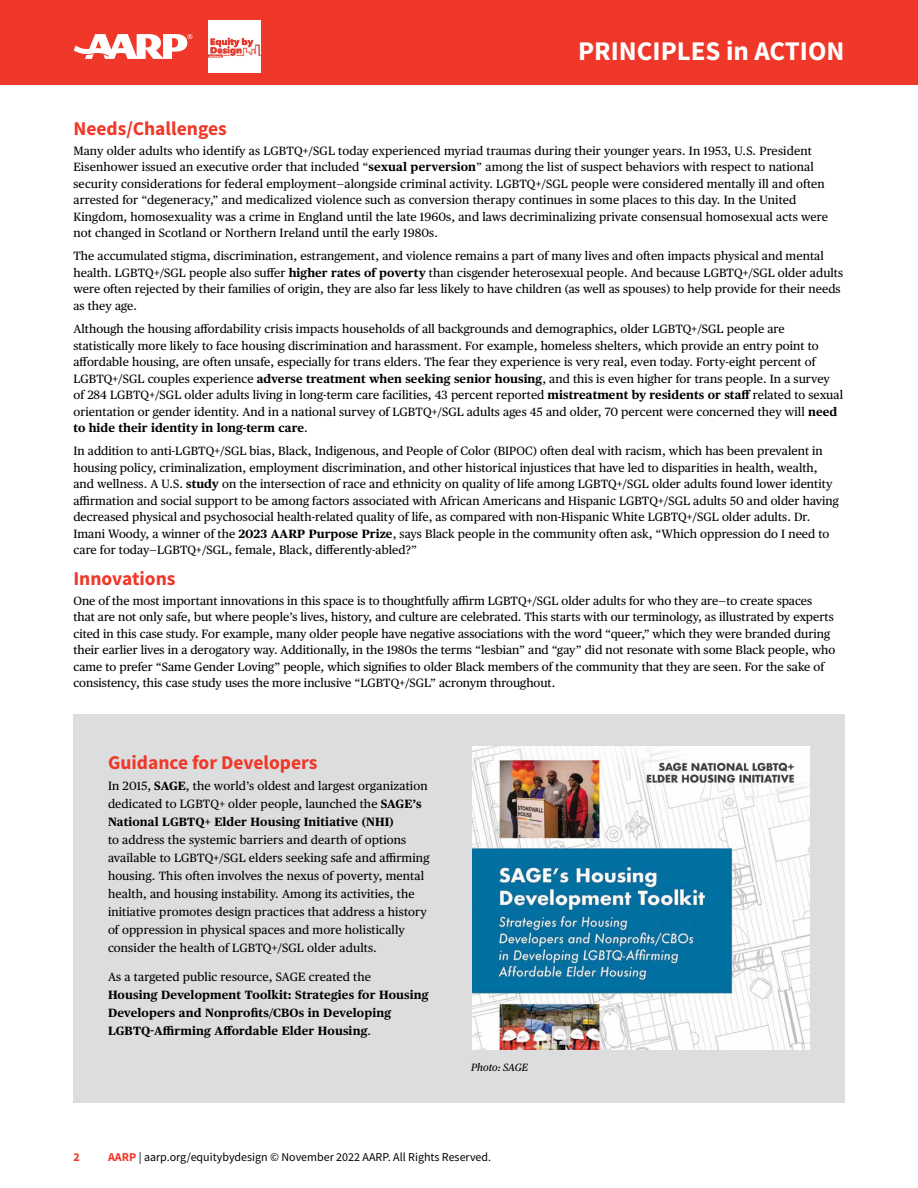
<style>
.page{position:relative;width:918px;height:1188px;background:#fff}
.page>*{position:absolute;margin:0;border:0;box-sizing:border-box;transform-origin:0 0}
.t1{font:700 27px "Source Sans Pro";color:#fff}
.t2{font:700 19.5px "Source Sans Pro";color:#ef3829}
.t3{font:12px/16.5px "Publico Text";letter-spacing:.005em;color:#000}
.t4{font:700 12px/18px "Publico Text";letter-spacing:.01em;color:#000}
.t5{font:12px "Source Sans Pro";color:#000}
.t6{font:700 12px "Source Sans Pro";color:#ef3829}
.t7{font:italic 10.5px "Publico Text";color:#000}
.s1{font-weight:700}
.s2{font-weight:400}
.s3{font-weight:700;color:#ef3829}
</style>
<div class="page">
<div style="left:0;top:0;width:918px;height:85px;background:#ef3829"></div>
<svg style="left:74px;top:34px;width:118px;height:25px"></svg>
<img style="left:209px;top:21px;width:52px;height:51px">
<div style="left:73px;top:715px;width:772px;height:388px;background:#dcddde"></div>
<img style="left:472px;top:747px;width:338px;height:302px">
<h1 class="t1" style="left:578px;top:33px;width:268px">PRINCIPLES in ACTION</h1>
<h2 class="t2" style="left:73px;top:115px;width:155px">Needs/Challenges</h2>
<p class="t3" style="left:73px;top:142px;width:756px">Many older adults who identify as LGBTQ+/SGL today experienced myriad traumas during their younger years. In 1953, U.S. President Eisenhower issued an executive order that included “<span class="s1">sexual perversion</span>” among the list of suspect behaviors with respect to national security considerations for federal employment—alongside criminal activity. LGBTQ+/SGL people were considered mentally ill and often arrested for “degeneracy,” and medicalized violence such as conversion therapy continues in some places to this day. In the United Kingdom, homosexuality was a crime in England until the late 1960s, and laws decriminalizing private consensual homosexual acts were not changed in Scotland or Northern Ireland until the early 1980s.</p>
<p class="t3" style="left:73px;top:247px;width:771px">The accumulated stigma, discrimination, estrangement, and violence remains a part of many lives and often impacts physical and mental health. LGBTQ+/SGL people also suffer <span class="s1">higher rates of poverty</span> than cisgender heterosexual people. And because LGBTQ+/SGL older adults were often rejected by their families of origin, they are also far less likely to have children (as well as spouses) to help provide for their needs as they age.</p>
<p class="t3" style="left:73px;top:320px;width:771px">Although the housing affordability crisis impacts households of all backgrounds and demographics, older LGBTQ+/SGL people are statistically more likely to face housing discrimination and harassment. For example, homeless shelters, which provide an entry point to affordable housing, are often unsafe, especially for trans elders. The fear they experience is very real, even today. Forty-eight percent of LGBTQ+/SGL couples experience <span class="s1">adverse treatment when seeking senior housing</span>, and this is even higher for trans people. In a survey of 284 LGBTQ+/SGL older adults living in long-term care facilities, 43 percent reported <span class="s1">mistreatment by residents or staff</span> related to sexual orientation or gender identity. And in a national survey of LGBTQ+/SGL adults ages 45 and older, 70 percent were concerned they will <span class="s1">need to hide their identity in long-term care</span>.</p>
<p class="t3" style="left:73px;top:442px;width:767px">In addition to anti-LGBTQ+/SGL bias, Black, Indigenous, and People of Color (BIPOC) often deal with racism, which has been prevalent in housing policy, criminalization, employment discrimination, and other historical injustices that have led to disparities in health, wealth, and wellness. A U.S. <span class="s1">study</span> on the intersection of race and ethnicity on quality of life among LGBTQ+/SGL older adults found lower identity affirmation and social support to be among factors associated with African Americans and Hispanic LGBTQ+/SGL adults 50 and older having decreased physical and psychosocial health-related quality of life, as compared with non-Hispanic White LGBTQ+/SGL older adults. Dr.<br>Imani Woody, a winner of the <span class="s1">2023 AARP Purpose Prize</span>, says Black people in the community often ask, “Which oppression do I need to care for today—LGBTQ+/SGL, female, Black, differently-abled?”</p>
<h2 class="t2" style="left:73px;top:565px;width:104px">Innovations</h2>
<p class="t3" style="left:73px;top:591px;width:763px">One of the most important innovations in this space is to thoughtfully affirm LGBTQ+/SGL older adults for who they are—to create spaces that are not only safe, but where people’s lives, history, and culture are celebrated. This starts with our terminology, as illustrated by experts cited in this case study. For example, many older people have negative associations with the word “queer,” which they were branded during their earlier lives in a derogatory way. Additionally, in the 1980s the terms “lesbian” and “gay” did not resonate with some Black people, who came to prefer “Same Gender Loving” people, which signifies to older Black members of the community that they are seen. For the sake of consistency, this case study uses the more inclusive “LGBTQ+/SGL” acronym throughout.</p>
<h2 class="t2" style="left:108px;top:749px;width:211px">Guidance for Developers</h2>
<p class="t3" style="left:108px;top:776px;width:321px;line-height:18px">In 2015, <span class="s1">SAGE</span>, the world’s oldest and largest organization dedicated to LGBTQ+ older people, launched the <span class="s1">SAGE’s<br>National LGBTQ+ Elder Housing Initiative (NHI)</span></p>
<p class="t3" style="left:108px;top:830px;width:323px;line-height:18px">to address the systemic barriers and dearth of options available to LGBTQ+/SGL elders seeking safe and affirming housing. This often involves the nexus of poverty, mental health, and housing instability. Among its activities, the initiative promotes design practices that address a history of oppression in physical spaces and more holistically consider the health of LGBTQ+/SGL older adults.</p>
<p class="t3" style="left:108px;top:968px;width:265px">As a targeted public resource, SAGE created the</p>
<p class="t4" style="left:108px;top:985px;width:322px">Housing Development Toolkit: Strategies for Housing<br>Developers and Nonprofits/CBOs in Developing<br>LGBTQ-Affirming Affordable Elder Housing<span class="s2">.</span></p>
<p class="t7" style="left:471px;top:1059px;width:59px">Photo: SAGE</p>
<p class="t6" style="left:74px;top:1149px;width:8px">2</p>
<p class="t5" style="left:108px;top:1150px;width:385px"><span class="s3">AARP</span> | aarp.org/equitybydesign © November 2022 AARP. All Rights Reserved.</p>
</div>
